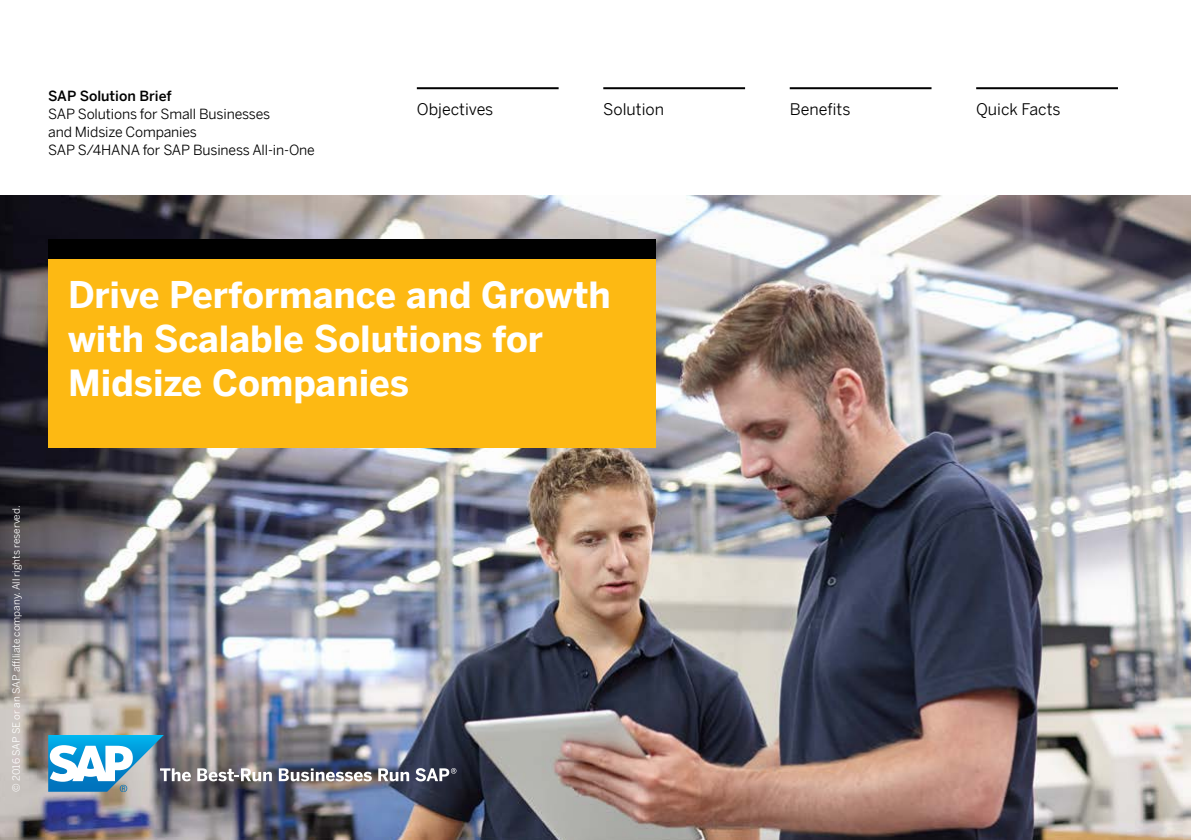
<style>
.page{position:relative;width:1191px;height:840px;background:#fff}
.page>*{position:absolute;margin:0;border:0;box-sizing:border-box;transform-origin:0 0}
.t1{font:700 36px/44px "Benton Sans";color:#fff}
.t2{font:16px "Benton Sans";color:#000}
.t3{font:14px/18px "Benton Sans";letter-spacing:-.01em;color:#000}
.t4{font:500 14px "Benton Sans";color:#000}
.t5{font:10px "Benton Sans";color:#fff}
</style>
<div class="page">
<img style="left:0;top:195px;width:1191px;height:644px">
<div style="left:48px;top:258px;width:607px;height:189px;background:#fdb913"></div>
<div style="left:48px;top:238px;width:607px;height:20px;background:#000"></div>
<hr style="left:789px;top:87px;width:142px;height:2px;background:#000">
<hr style="left:603px;top:87px;width:142px;height:2px;background:#000">
<hr style="left:417px;top:87px;width:141px;height:2px;background:#000">
<hr style="left:976px;top:87px;width:142px;height:2px;background:#000">
<svg style="left:48px;top:734px;width:143px;height:57px"></svg>
<svg style="left:197px;top:768px;width:75px;height:12px"></svg>
<svg style="left:279px;top:768px;width:93px;height:12px"></svg>
<svg style="left:378px;top:768px;width:31px;height:12px"></svg>
<svg style="left:415px;top:767px;width:41px;height:14px"></svg>
<p class="t4" style="left:48px;top:86px;width:125px">SAP Solution Brief</p>
<p class="t3" style="left:48px;top:104px;width:268px">SAP Solutions for Small Businesses<br>and Midsize Companies<br>SAP S/4HANA for SAP Business All-in-One</p>
<p class="t2" style="left:417px;top:97px;width:78px">Objectives</p>
<p class="t2" style="left:603px;top:97px;width:62px">Solution</p>
<p class="t2" style="left:789px;top:97px;width:62px">Benefits</p>
<p class="t2" style="left:976px;top:97px;width:86px">Quick Facts</p>
<p class="t5" style="left:9px;top:791px;width:287px;rotate:-90deg">© 2016 SAP SE or an SAP affiliate company. All rights reserved.</p>
<h1 class="t1" style="left:68px;top:271px;width:544px">Drive Performance and Growth with Scalable Solutions for<br>Midsize Companies</h1>
</div>
